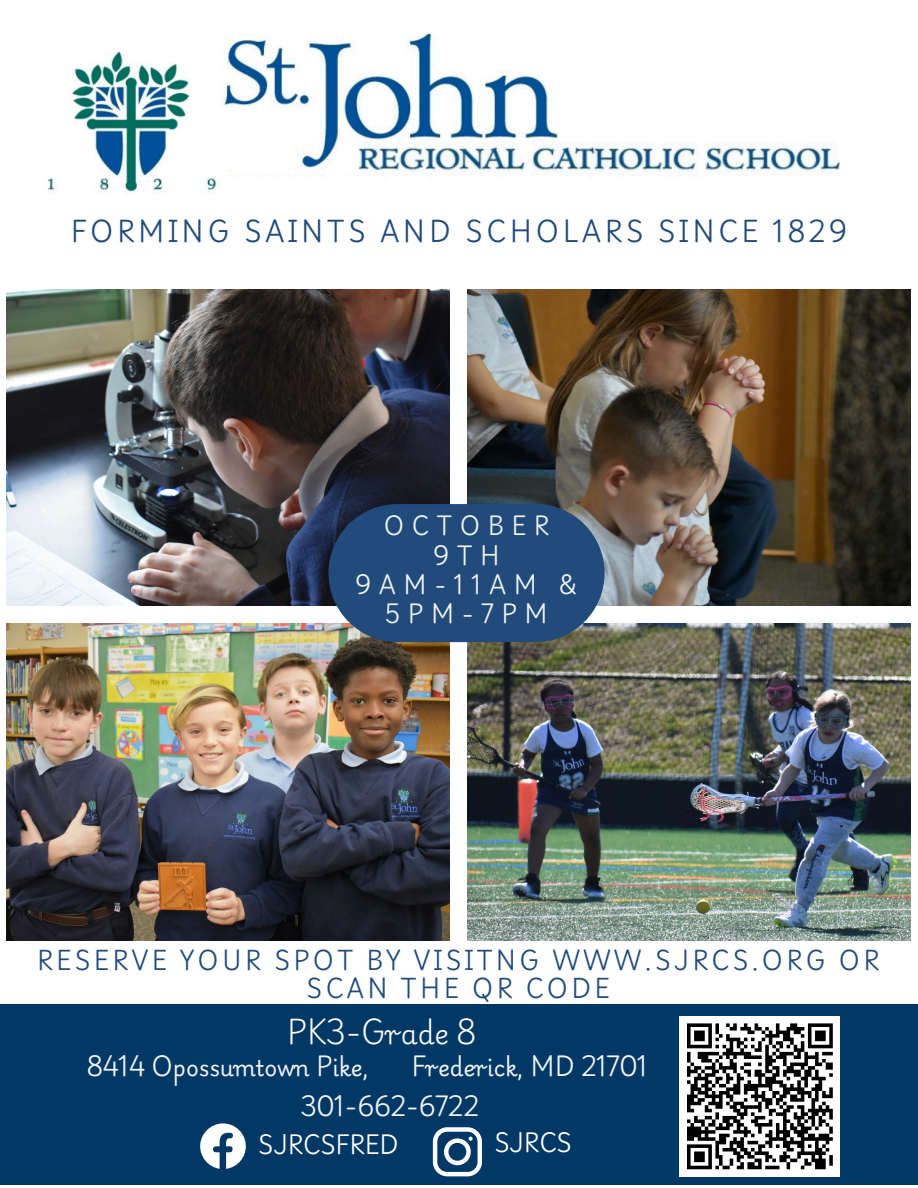
<style>
.page{position:relative;width:918px;height:1188px;background:#fff}
.page>*{position:absolute;margin:0;border:0;box-sizing:border-box;transform-origin:0 0}
.t1{font:300 27px "Playwrite US Modern";color:#fff}
.t2{font:23.7px "Playwrite US Modern";letter-spacing:.16em;color:#214b7b}
.t3{font:21.9px "Playwrite US Modern";color:#f2f4f5}
.t4{font:21.6px/27.9px "Playwrite US Modern";letter-spacing:.16em;color:#214b7b;text-align:center}
.t5{font:21px "Playwrite US Modern";color:#fff}
.t6{font:20.85px/29.1px "Playwrite US Modern";letter-spacing:.37em;color:#f2f4f5;text-align:center}
</style>
<div class="page">
<img style="left:6px;top:289px;width:443px;height:316px">
<img style="left:467px;top:289px;width:444px;height:316px">
<img style="left:6px;top:623px;width:443px;height:317px">
<img style="left:467px;top:623px;width:444px;height:317px">
<div style="left:0;top:1004px;width:918px;height:180px;background:#013866"></div>
<svg style="left:200px;top:1123px;width:46px;height:46px"></svg>
<svg style="left:433px;top:1127px;width:49px;height:49px"></svg>
<div style="left:680px;top:1016px;width:160px;height:160px;background:#fff"></div>
<svg style="left:687px;top:1023px;width:146px;height:147px"></svg>
<div style="left:328px;top:504px;width:277px;height:138px;background:#214b7b;border-radius:69px"></div>
<img style="left:47px;top:32px;width:793px;height:160px">
<p class="t2" style="left:71px;top:220px;width:778px">FORMING SAINTS AND SCHOLARS SINCE 1829</p>
<h2 class="t6" style="left:384px;top:514px;width:167px">OCTOBER<br>9TH</h2>
<p class="t6" style="left:356px;top:572px;width:223px">9AM-11AM &amp;<br>5PM-7PM</p>
<h2 class="t4" style="left:37px;top:949px;width:844px">RESERVE YOUR SPOT BY VISITNG WWW.SJRCS.ORG OR<br>SCAN THE QR CODE</h2>
<h3 class="t1" style="left:287px;top:1019px;width:191px">PK3-Grade 8</h3>
<p class="t3" style="left:87px;top:1056px;width:283px">8414 Opossumtown Pike,</p>
<h1 class="t3" style="left:412px;top:1056px;width:238px">Frederick, MD 21701</h1>
<p class="t3" style="left:301px;top:1096px;width:179px">301-662-6722</p>
<h3 class="t5" style="left:258px;top:1134px;width:142px">SJRCSFRED</h3>
<h3 class="t5" style="left:494px;top:1132px;width:79px">SJRCS</h3>
</div>
